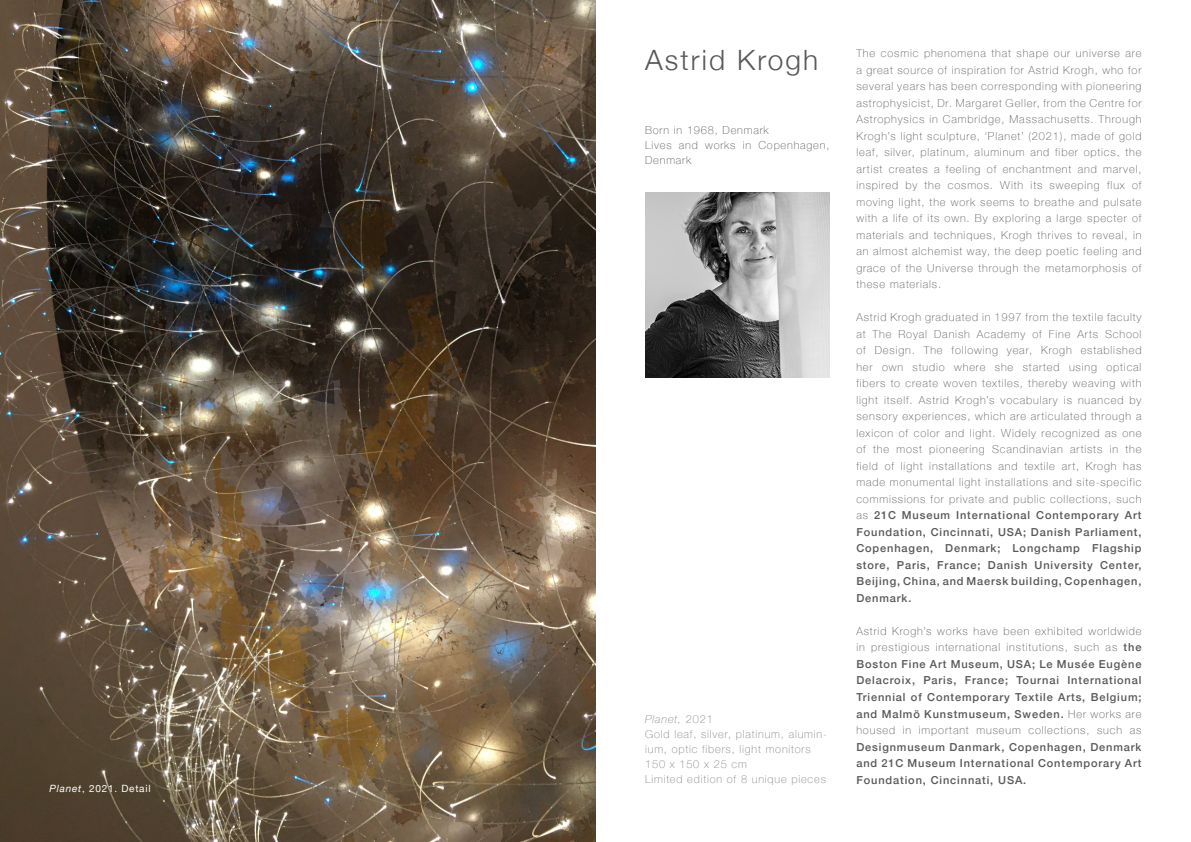
<style>
.page{position:relative;width:1191px;height:842px;background:#fff}
.page>*{position:absolute;margin:0;border:0;box-sizing:border-box;transform-origin:0 0}
.Texte_introduction{font:300 28px "Helvetica Neue";letter-spacing:.075em;color:#57585a}
.Texte_introduction-2{font:100 11px/16.5px "Helvetica Neue";letter-spacing:.08em;color:#57585a;text-align:justify}
.Texte_introduction-3{font:500 11px/16.5px "Helvetica Neue";letter-spacing:.08em;color:#57585a;text-align:justify}
.Legendes_OEUVRES{font:100 11px/15px "Helvetica Neue";letter-spacing:.075em;color:#808285}
.Legendes_OEUVRES-2{font:italic 100 11px "Helvetica Neue";letter-spacing:.075em;color:#808285}
.Legendes_Images-deta{font:10px "Helvetica Neue";letter-spacing:.075em;color:#fff}
.s1{font-style:italic}
.s2{font-style:normal}
.s3{font-weight:500}
.s4{font-weight:100}
</style>
<div class="page">
<img style="left:0;top:0;width:595px;height:842px">
<img style="left:645px;top:193px;width:184px;height:184px">
<p class="Legendes_Images-deta" style="left:50px;top:781px;width:102px"><span class="s1">Planet</span>, 2021. Detail</p>
<p class="Texte_introduction" style="left:645px;top:37px;width:174px">Astrid Krogh</p>
<p class="Texte_introduction-2" style="left:645px;top:121px;width:125px">Born in 1968, Denmark</p>
<p class="Texte_introduction-2" style="left:645px;top:137px;width:186px;line-height:15px">Lives and works in Copenhagen,<br>Denmark</p>
<p class="Legendes_OEUVRES-2" style="left:645px;top:711px;width:69px">Planet, <span class="s2">2021</span></p>
<p class="Legendes_OEUVRES" style="left:645px;top:726px;width:183px">Gold leaf, silver, platinum, alumin&shy;ium, optic fibers, light monitors</p>
<p class="Legendes_OEUVRES" style="left:645px;top:756px;width:103px">150 x 150 x 25 cm</p>
<p class="Legendes_OEUVRES" style="left:645px;top:771px;width:182px">Limited edition of 8 unique pieces</p>
<p class="Texte_introduction-2" style="left:856px;top:45px;width:287px">The cosmic phenomena that shape our universe are a great source of inspiration for Astrid Krogh, who for several years has been corresponding with pioneering astrophysicist, Dr. Margaret Geller, from the Centre for Astrophysics in Cambridge, Massachusetts. Through Krogh’s light sculpture, ‘Planet’ (2021), made of gold leaf, silver, platinum, aluminum and fiber optics, the artist creates a feeling of enchantment and marvel, inspired by the cosmos. With its sweeping flux of moving light, the work seems to breathe and pulsate with a life of its own. By exploring a large specter of materials and techniques, Krogh thrives to reveal, in an almost alchemist way, the deep poetic feeling and grace of the Universe through the metamorphosis of these materials.</p>
<p class="Texte_introduction-2" style="left:856px;top:309px;width:287px">Astrid Krogh graduated in 1997 from the textile faculty at The Royal Danish Academy of Fine Arts School of Design. The following year, Krogh established her own studio where she started using optical fibers to create woven textiles, thereby weaving with light itself. Astrid Krogh’s vocabulary is nuanced by sensory experiences, which are articulated through a lexicon of color and light. Widely recognized as one of the most pioneering Scandinavian artists in the field of light installations and textile art, Krogh has made monumental light installations and site-specific commissions for private and public collections, such as <span class="s3">21C Museum International Contemporary Art Foundation, Cincinnati, USA; Danish Parliament, Copenhagen, Denmark; Longchamp Flagship store, Paris, France; Danish University Center, Beijing, China, and Maersk building, Copenhagen, Denmark.</span></p>
<p class="Texte_introduction-3" style="left:856px;top:622px;width:287px"><span class="s4">Astrid Krogh’s works have been exhibited worldwide in prestigious international institutions, such as</span> the Boston Fine Art Museum, USA; Le Musée Eugène Delacroix, Paris, France; Tournai International Triennial of Contemporary Textile Arts, Belgium; and Malmö Kunstmuseum, Sweden. <span class="s4">Her works are housed in important museum collections, such as </span>Designmuseum Danmark, Copenhagen, Denmark and 21C Museum International Contemporary Art Foundation, Cincinnati, USA.</p>
</div>
